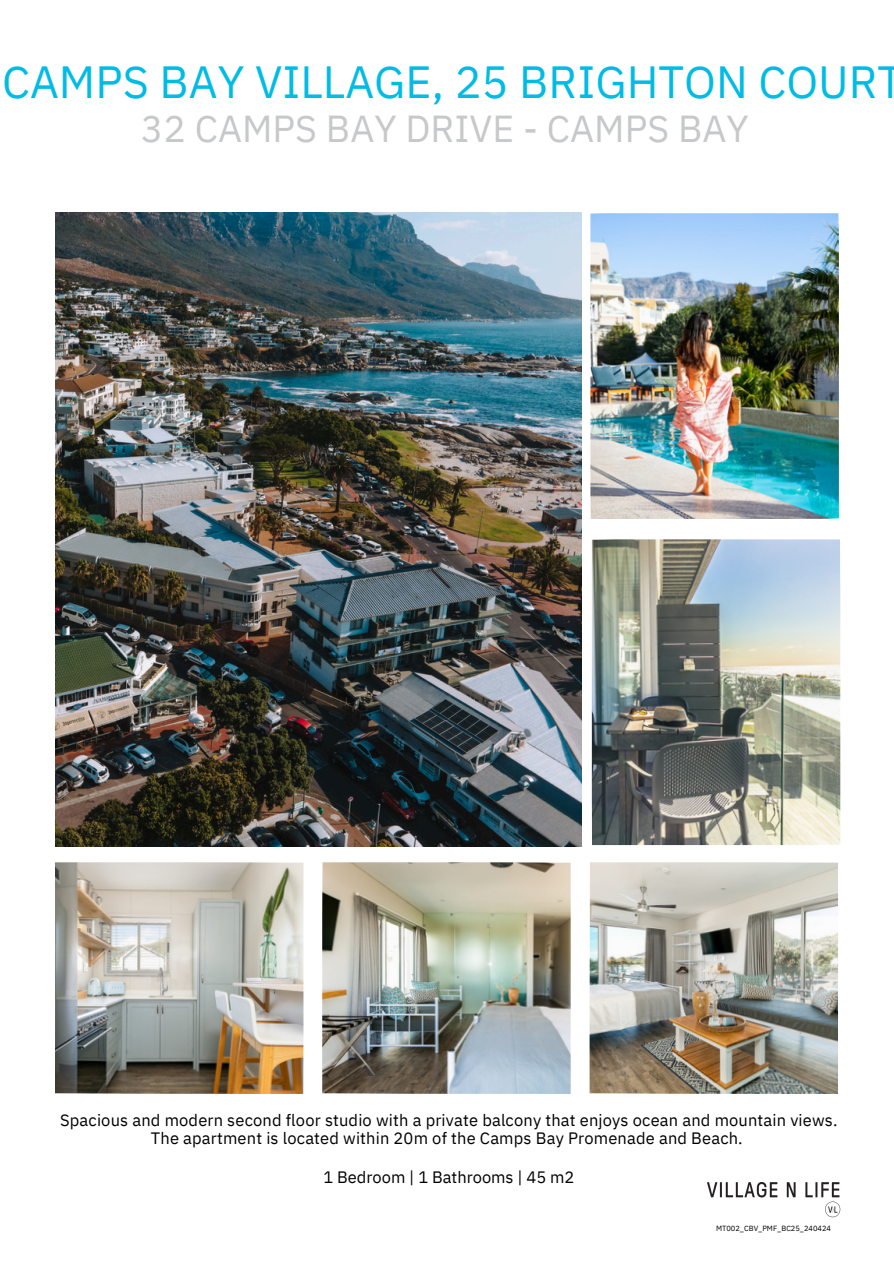
<style>
.page{position:relative;width:894px;height:1264px;background:#fff}
.page>*{position:absolute;margin:0;border:0;box-sizing:border-box;transform-origin:0 0}
.t1{font:45px "IBM Plex Sans";color:#00bce5}
.t2{font:37.5px "IBM Plex Sans";color:#c6c8ca}
.t3{font:16.5px/18px "IBM Plex Sans";letter-spacing:.01em;color:#000;text-align:center}
.t4{font:7.5px "IBM Plex Sans";color:#000}
</style>
<div class="page">
<img style="left:590px;top:213px;width:248px;height:306px">
<img style="left:322px;top:862px;width:248px;height:231px">
<img style="left:55px;top:862px;width:248px;height:231px">
<img style="left:589px;top:862px;width:248px;height:231px">
<img style="left:591px;top:539px;width:249px;height:306px">
<img style="left:56px;top:213px;width:525px;height:633px">
<img style="left:707px;top:1182px;width:133px;height:35px">
<p class="t1" style="left:2px;top:51px;width:902px">CAMPS BAY VILLAGE, 25 BRIGHTON COURT</p>
<p class="t2" style="left:141px;top:103px;width:609px">32 CAMPS BAY DRIVE - CAMPS BAY</p>
<h3 class="t3" style="left:60px;top:1111px;width:778px">Spacious and modern second floor studio with a private balcony that enjoys ocean and mountain views.<br>The apartment is located within 20m of the Camps Bay Promenade and Beach.</h3>
<h3 class="t3" style="left:323px;top:1167px;width:252px">1 Bedroom | 1 Bathrooms | 45 m2</h3>
<p class="t4" style="left:715px;top:1223px;width:116px">MT002_CBV_PMF_BC25_240424</p>
</div>
